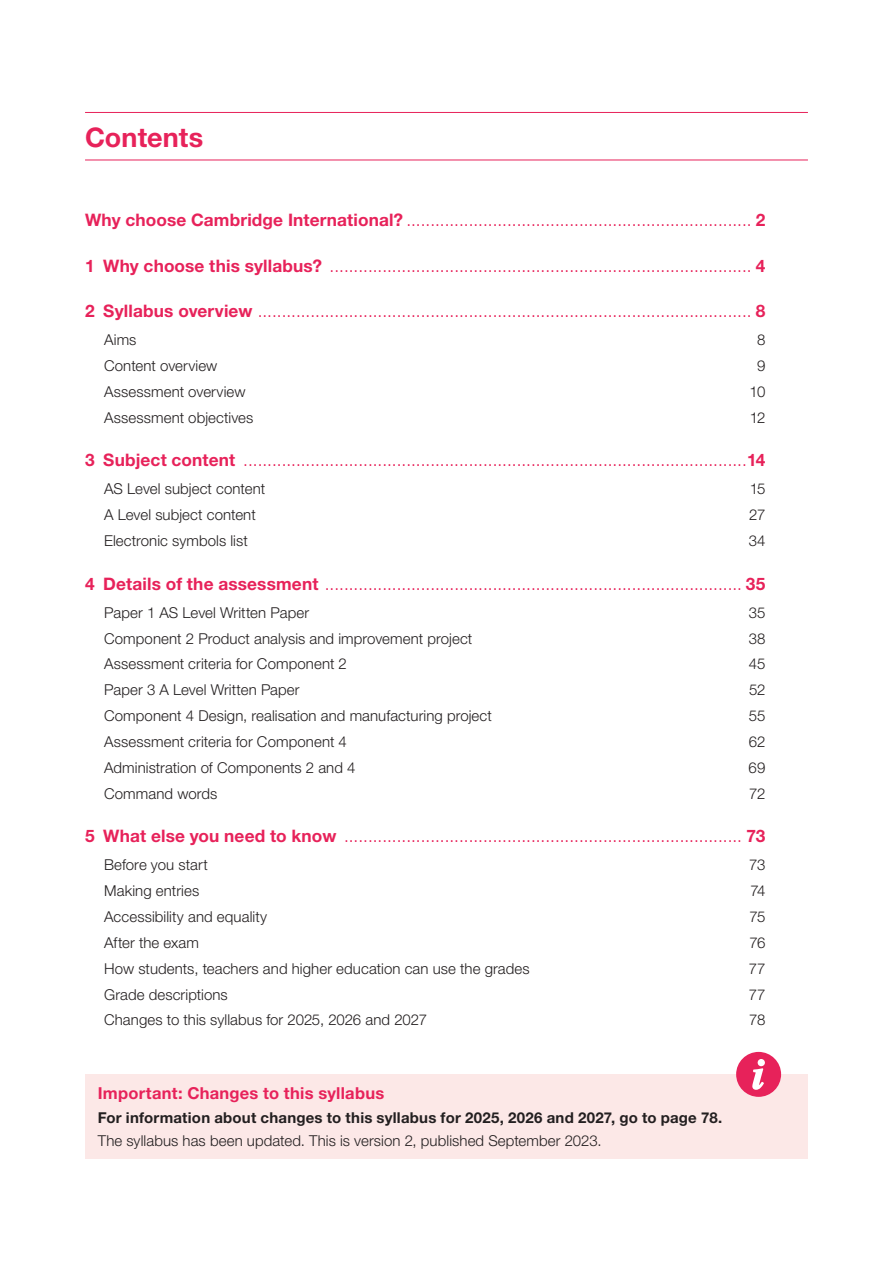
<style>
.page{position:relative;width:893px;height:1263px;background:#fff}
.page>*{position:absolute;margin:0;border:0;box-sizing:border-box;transform-origin:0 0}
.H1_Section_header{font:700 27px "Helvetica Neue LTW1 G";color:#e7225a}
.t1{font:300 17.25px "Helvetica Neue LTW1 G";color:#e7225a}
.Icon_box_heading{font:700 16.5px "Helvetica Neue LTW1 G";letter-spacing:.015em;color:#e7225a}
.Body_text{font:300 15px "Helvetica Neue LTW1 G";letter-spacing:.005em;color:#231f20}
.First_para_before_bu{font:700 15px "Helvetica Neue LTW1 G";letter-spacing:.015em;color:#231f20}
.s1{font-weight:700}
</style>
<div class="page">
<div style="left:85px;top:1074px;width:723px;height:85px;background:#fce8e7"></div>
<svg style="left:736px;top:1052px;width:45px;height:45px"></svg>
<hr style="left:85px;top:112px;width:723px;height:1px;background:#e7225a">
<hr style="left:85px;top:160px;width:723px;height:1px;background:#e7225a">
<h1 class="H1_Section_header" style="left:85px;top:121px;width:120px">Contents</h1>
<p class="t1" style="left:85px;top:210px;width:682px"><span class="s1">Why choose Cambridge International?</span> ........................................................................ <span class="s1">2</span></p>
<p class="t1" style="left:85px;top:255px;width:682px"><span class="s1">1 Why choose this syllabus?</span> ........................................................................................ <span class="s1">4</span></p>
<p class="t1" style="left:85px;top:301px;width:682px"><span class="s1">2 Syllabus overview</span> ....................................................................................................... <span class="s1">8</span></p>
<p class="Body_text" style="left:104px;top:331px;width:34px">Aims</p>
<p class="Body_text" style="left:757px;top:331px;width:10px">8</p>
<p class="Body_text" style="left:104px;top:357px;width:115px">Content overview</p>
<p class="Body_text" style="left:757px;top:357px;width:10px">9</p>
<p class="Body_text" style="left:104px;top:383px;width:143px">Assessment overview</p>
<p class="Body_text" style="left:749px;top:383px;width:17px">10</p>
<p class="Body_text" style="left:104px;top:409px;width:151px">Assessment objectives</p>
<p class="Body_text" style="left:750px;top:409px;width:17px">12</p>
<p class="t1" style="left:85px;top:450px;width:682px"><span class="s1">3 Subject content</span> .........................................................................................................<span class="s1">14</span></p>
<p class="Body_text" style="left:104px;top:480px;width:163px">AS Level subject content</p>
<p class="Body_text" style="left:750px;top:480px;width:17px">15</p>
<p class="Body_text" style="left:104px;top:506px;width:153px">A Level subject content</p>
<p class="Body_text" style="left:749px;top:506px;width:18px">27</p>
<p class="Body_text" style="left:104px;top:532px;width:145px">Electronic symbols list</p>
<p class="Body_text" style="left:749px;top:532px;width:18px">34</p>
<p class="t1" style="left:85px;top:573px;width:682px"><span class="s1">4 Details of the assessment</span> ....................................................................................... <span class="s1">35</span></p>
<p class="Body_text" style="left:104px;top:603px;width:206px">Paper 1 AS Level Written Paper</p>
<p class="Body_text" style="left:749px;top:603px;width:18px">35</p>
<p class="Body_text" style="left:104px;top:629px;width:370px">Component 2 Product analysis and improvement project</p>
<p class="Body_text" style="left:749px;top:629px;width:18px">38</p>
<p class="Body_text" style="left:104px;top:655px;width:244px">Assessment criteria for Component 2</p>
<p class="Body_text" style="left:749px;top:655px;width:18px">45</p>
<p class="Body_text" style="left:104px;top:681px;width:197px">Paper 3 A Level Written Paper</p>
<p class="Body_text" style="left:749px;top:681px;width:18px">52</p>
<p class="Body_text" style="left:104px;top:707px;width:389px">Component 4 Design, realisation and manufacturing project</p>
<p class="Body_text" style="left:749px;top:707px;width:18px">55</p>
<p class="Body_text" style="left:104px;top:732px;width:244px">Assessment criteria for Component 4</p>
<p class="Body_text" style="left:749px;top:732px;width:18px">62</p>
<p class="Body_text" style="left:104px;top:758px;width:253px">Administration of Components 2 and 4</p>
<p class="Body_text" style="left:749px;top:758px;width:18px">69</p>
<p class="Body_text" style="left:104px;top:784px;width:115px">Command words</p>
<p class="Body_text" style="left:749px;top:784px;width:18px">72</p>
<p class="t1" style="left:85px;top:825px;width:682px"><span class="s1">5 What else you need to know</span> ................................................................................... <span class="s1">73</span></p>
<p class="Body_text" style="left:104px;top:856px;width:105px">Before you start</p>
<p class="Body_text" style="left:749px;top:856px;width:18px">73</p>
<p class="Body_text" style="left:104px;top:881px;width:97px">Making entries</p>
<p class="Body_text" style="left:750px;top:881px;width:17px">74</p>
<p class="Body_text" style="left:104px;top:907px;width:164px">Accessibility and equality</p>
<p class="Body_text" style="left:749px;top:907px;width:18px">75</p>
<p class="Body_text" style="left:104px;top:933px;width:96px">After the exam</p>
<p class="Body_text" style="left:749px;top:933px;width:18px">76</p>
<p class="Body_text" style="left:104px;top:959px;width:427px">How students, teachers and higher education can use the grades</p>
<p class="Body_text" style="left:749px;top:959px;width:18px">77</p>
<p class="Body_text" style="left:104px;top:985px;width:125px">Grade descriptions</p>
<p class="Body_text" style="left:749px;top:985px;width:18px">77</p>
<p class="Body_text" style="left:104px;top:1011px;width:324px">Changes to this syllabus for 2025, 2026 and 2027</p>
<p class="Body_text" style="left:749px;top:1011px;width:18px">78</p>
<p class="Icon_box_heading" style="left:98px;top:1083px;width:288px">Important: Changes to this syllabus</p>
<p class="First_para_before_bu" style="left:98px;top:1108px;width:626px">For information about changes to this syllabus for 2025, 2026 and 2027, go to page 78.</p>
<p class="Body_text" style="left:98px;top:1132px;width:505px">The syllabus has been updated. This is version 2, published September 2023.</p>
</div>
